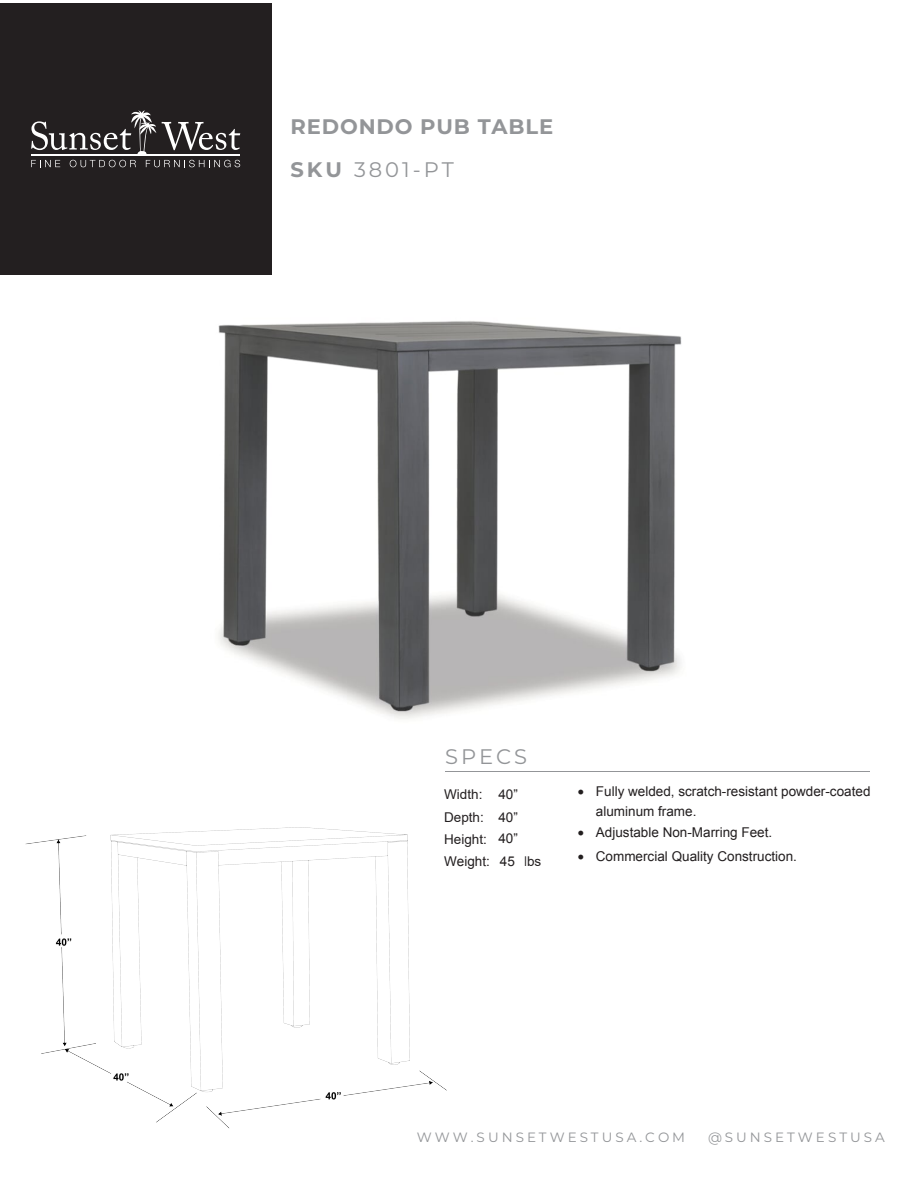
<style>
.page{position:relative;width:918px;height:1188px;background:#fff}
.page>*{position:absolute;margin:0;border:0;box-sizing:border-box;transform-origin:0 0}
.t1{font:700 21px/42.3px "Montserrat";letter-spacing:.04em;color:#939598}
.t2{font:21px "Montserrat";letter-spacing:.145em;color:#939598}
.t3{font:13.5px/20.2px "Arial";color:#221e1f}
.t4{font:13.5px "Montserrat";letter-spacing:.225em;color:#939598}
.t5{font:13.5px/22.6px "Arial";color:#231f20;text-align:justify}
.t6{font:13.5px "Arial";color:#221e1f}
.s1{font-weight:400}
.s2{font-style:inherit}
.s3{color:#231f20}
</style>
<div class="page">
<img style="left:218px;top:321px;width:464px;height:398px">
<hr style="left:445px;top:771px;width:425px;height:1px;background:#939598">
<div style="left:0;top:3px;width:272px;height:272px;background:#231f20"></div>
<svg style="left:31px;top:160px;width:29px;height:7px"></svg>
<svg style="left:70px;top:160px;width:66px;height:7px"></svg>
<svg style="left:146px;top:160px;width:94px;height:7px"></svg>
<hr style="left:31px;top:154px;width:209px;height:2px;background:#fff">
<svg style="left:31px;top:110px;width:209px;height:44px"></svg>
<img style="left:25px;top:827px;width:422px;height:302px">
<h1 class="t1" style="left:291px;top:105px;width:264px">REDONDO PUB TABLE<br>SKU <span class="s1">3801-PT</span></h1>
<h1 class="t2" style="left:445px;top:742px;width:84px">SPECS</h1>
<p class="t5" style="left:444px;top:783px;width:75px"><span class="s2">W</span>idth: <span class="s2">40</span>” <span class="s2">D</span>epth: <span class="s2">40</span>” <span class="s2">H</span>eight: <span class="s2">40</span>”</p>
<p class="t3" style="left:596px;top:781px;width:276px;text-indent:-18px">• Fully welded, scratch-resistant powder-coated aluminum frame.</p>
<p class="t3" style="left:578px;top:822px;width:196px">• Adjustable Non-Marring Feet.</p>
<p class="t6" style="left:444px;top:853px;width:99px">Weight: <span class="s3">45</span> <span class="s3">lbs</span></p>
<p class="t3" style="left:578px;top:846px;width:221px">• Commercial Quality Construction.</p>
<p class="t4" style="left:417px;top:1128px;width:270px">WWW.SUNSETWESTUSA.COM</p>
<p class="t4" style="left:708px;top:1128px;width:178px">@SUNSETWESTUSA</p>
</div>
